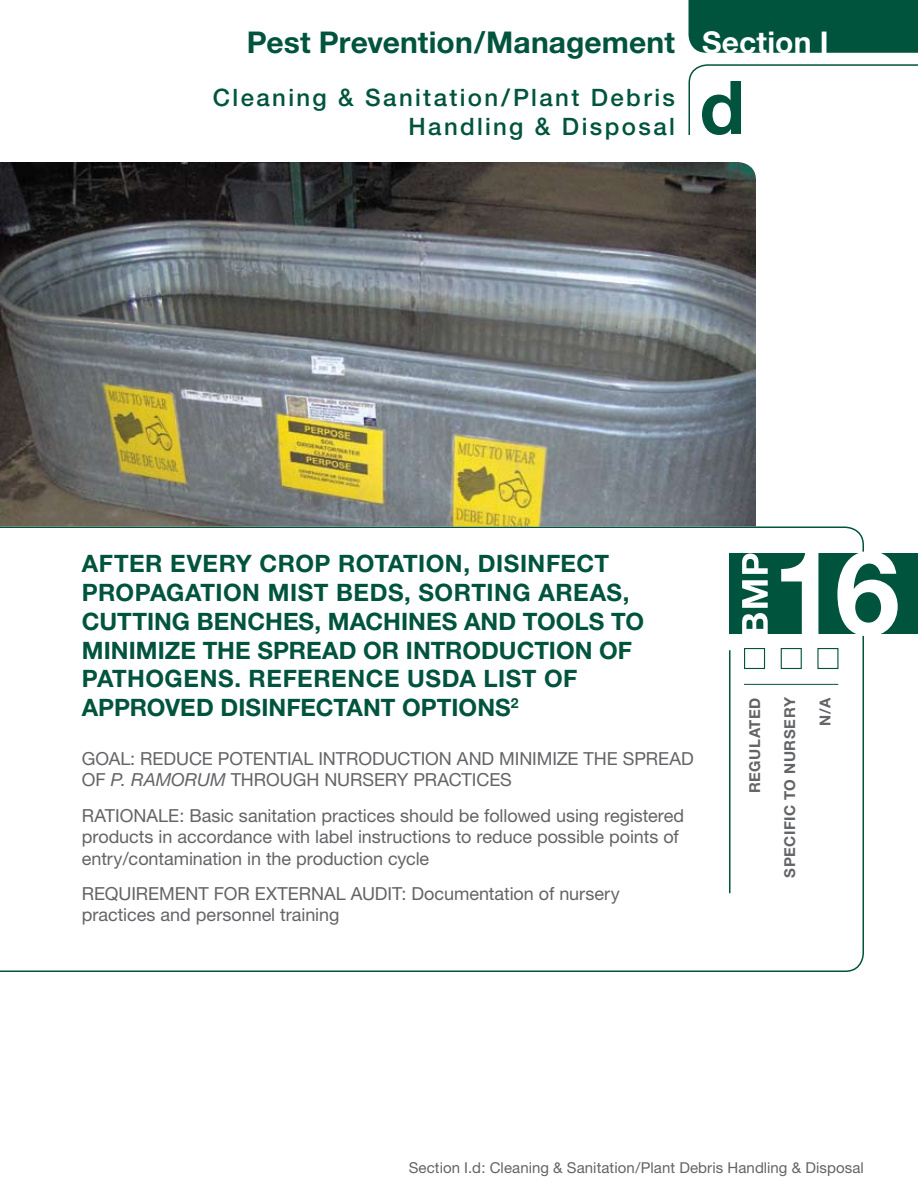
<style>
.page{position:relative;width:918px;height:1188px;background:#fff}
.page>*{position:absolute;margin:0;border:0;box-sizing:border-box;transform-origin:0 0}
.t1{font:700 30px "Helvetica Neue";color:#00543d}
.t2{font:700 24px/28.8px "Helvetica Neue";letter-spacing:.015em;color:#00543d}
.t3{font:500 24px/28.8px "Helvetica Neue";letter-spacing:.1em;color:#00543d;text-align:right}
.t4{font:18px/21.6px "Helvetica Neue";letter-spacing:-.005em;color:#636467}
.t5{font:15px "Helvetica Neue";letter-spacing:.005em;color:#636467}
.t6{font:700 15px "Helvetica Neue";letter-spacing:.035em;color:#636467}
.s1{color:#fff}
.s2{font-style:italic}
</style>
<div class="page">
<svg style="left:0;top:526px;width:864px;height:446px"></svg>
<div style="left:729px;top:554px;width:189px;height:80px;background:#00543d"></div>
<hr style="left:729px;top:650px;width:1px;height:243px;background:#00543d">
<div style="left:744px;top:648px;width:21px;height:21px;border:1px solid #00543d"></div>
<hr style="left:744px;top:684px;width:94px;height:1px;background:#00543d">
<div style="left:781px;top:648px;width:21px;height:21px;border:1px solid #00543d"></div>
<div style="left:817px;top:648px;width:21px;height:21px;border:1px solid #00543d"></div>
<svg style="left:742px;top:553px;width:26px;height:81px"></svg>
<div style="left:688px;top:0;width:230px;height:53px;background:#00543d"></div>
<img style="left:0;top:162px;width:756px;height:364px">
<svg style="left:781px;top:551px;width:117px;height:85px"></svg>
<svg style="left:688px;top:64px;width:230px;height:71px"></svg>
<h1 class="t1" style="left:247px;top:24px;width:583px">PEST PREVENTION/MANAGEMENT <span class="s1">SECTION I</span></h1>
<h2 class="t3" style="left:213px;top:83px;width:464px">Cleaning &amp; Sanitation/Plant Debris<br>Handling &amp; Disposal</h2>
<h2 class="t2" style="left:82px;top:549px;width:564px">AFTER EVERY CROP ROTATION, DISINFECT<br>PROPAGATION MIST BEDS, SORTING AREAS,<br>CUTTING BENCHES, MACHIN ES AND TOOLS TO<br>MINIMI</h2>
<h2 class="t2" style="left:82px;top:635px;width:546px;text-indent:83px">ZE THE SPREAD OR INTRODUCTION OF<br>PATHOGENS. REFERENCE USDA</h2>
<h2 class="t2" style="left:82px;top:664px;width:491px;text-indent:402px">LIST OF<br>APPROVED DISINFECTANT OPTIONS<sup>2</sup></h2>
<p class="t4" style="left:82px;top:747px;width:95px">Goal: Reduc</p>
<p class="t4" style="left:202px;top:747px;width:29px">e pot</p>
<p class="t4" style="left:253px;top:747px;width:22px">entia</p>
<p class="t4" style="left:303px;top:747px;width:27px">l introduction</p>
<p class="t4" style="left:457px;top:747px;width:14px">and</p>
<p class="t4" style="left:499px;top:747px;width:11px">minimiz</p>
<p class="t4" style="left:568px;top:747px;width:68px">e th e spr</p>
<p class="t4" style="left:658px;top:747px;width:25px">ead</p>
<p class="t4" style="left:82px;top:769px;width:163px">of <span class="s2">P. RAMORUM</span> through</p>
<p class="t4" style="left:324px;top:769px;width:13px">nurs</p>
<p class="t4" style="left:374px;top:769px;width:51px">ery practic</p>
<p class="t4" style="left:489px;top:769px;width:21px">es</p>
<p class="t4" style="left:82px;top:804px;width:25px">Rationa</p>
<p class="t4" style="left:82px;top:804px;width:604px;text-indent:76px">le: Basic sanitation practices should be followed using registered products in accordance with label instructions to reduce possible points of entry/contamination in the production cycle</p>
<p class="t4" style="left:82px;top:882px;width:145px">Requirem ent for</p>
<p class="t4" style="left:255px;top:882px;width:12px">Ext</p>
<p class="t4" style="left:288px;top:882px;width:24px">erna</p>
<p class="t4" style="left:336px;top:882px;width:37px">l Audit</p>
<p class="t4" style="left:402px;top:882px;width:220px">: Documentation of nursery</p>
<p class="t4" style="left:82px;top:904px;width:259px">practices and personnel training</p>
<p class="t6" style="left:746px;top:793px;width:96px;rotate:-90deg">REGULATED</p>
<p class="t6" style="left:780px;top:878px;width:182px;rotate:-90deg">SPECIFIC TO NURSERY</p>
<p class="t6" style="left:816px;top:726px;width:30px;rotate:-90deg">N/A</p>
<p class="t5" style="left:409px;top:1159px;width:457px">Section I.d: Cleaning &amp; Sanitation/Plant Debris Handling &amp; Disposal</p>
</div>
